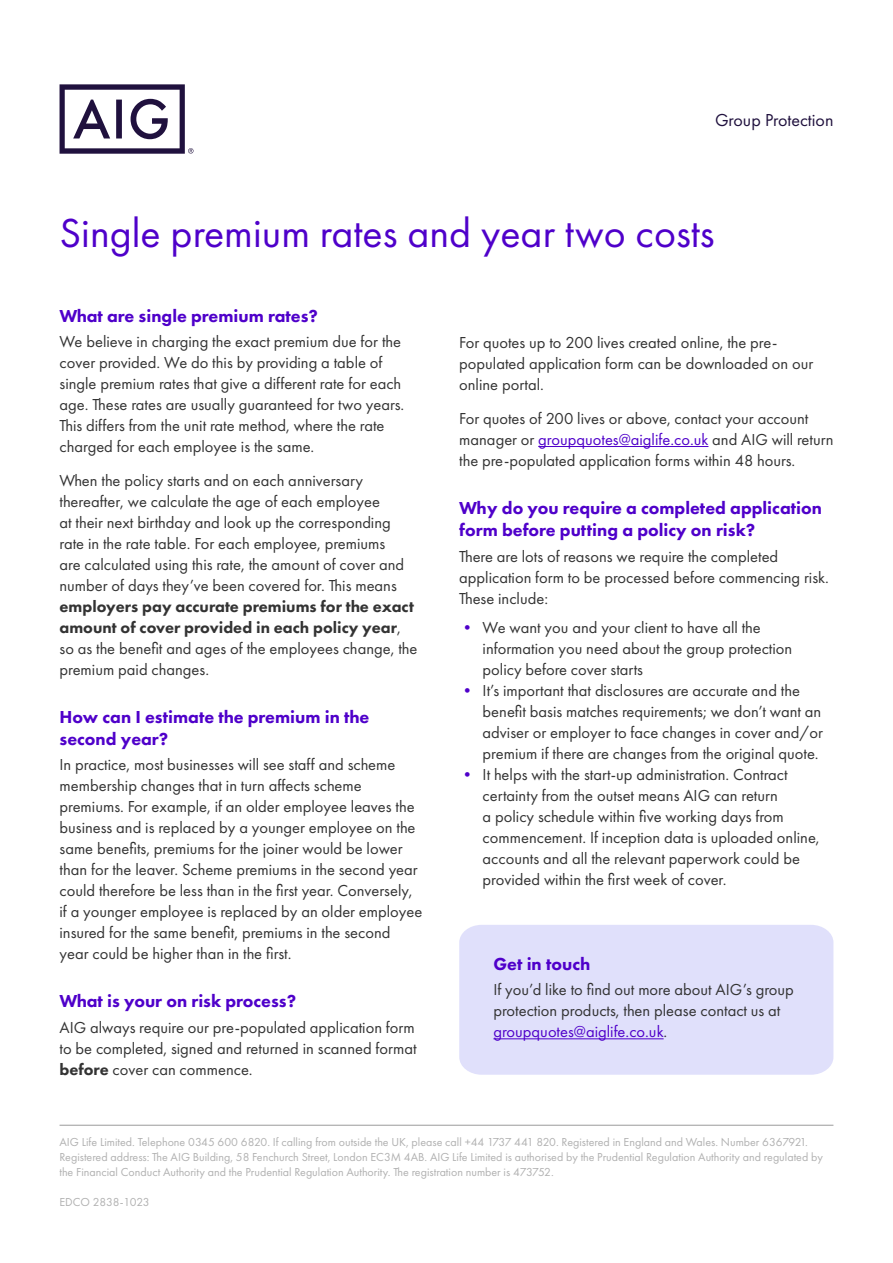
<style>
.page{position:relative;width:893px;height:1263px;background:#fff}
.page>*{position:absolute;margin:0;border:0;box-sizing:border-box;transform-origin:0 0}
.t1{font:42px "Futura PT";color:#4f00ca}
.t2{font:800 18px/22.5px "Futura PT";color:#4f00ca}
.t3{font:18px "Futura PT";color:#20113e}
.t4{font:16.5px/21px "Futura PT";color:#333}
.t5{font:800 16.5px/21px "Futura PT";color:#333}
.t6{font:12px/15px "Futura PT";color:#b1b1b1}
.s1{font-weight:400}
.s2{font-weight:800}
.s3{color:#4f00ca}
</style>
<div class="page">
<div style="left:459px;top:925px;width:374px;height:150px;background:#e0e0fb"></div>
<svg style="left:60px;top:84px;width:133px;height:70px"></svg>
<hr style="left:538px;top:446px;width:170px;height:1px;background:#4f00ca">
<hr style="left:60px;top:1125px;width:773px;height:1px;background:#333">
<hr style="left:493px;top:1038px;width:171px;height:1px;background:#4f00ca">
<p class="t3" style="left:715px;top:109px;width:120px">Group Protection</p>
<h1 class="t1" style="left:60px;top:208px;width:657px">Single premium rates and year two costs</h1>
<p class="t2" style="left:60px;top:304px;width:260px">What are single premium rates?</p>
<p class="t4" style="left:60px;top:331px;width:346px">We believe in charging the exact premium due for the cover provided. We do this by providing a table of single premium rates that give a different rate for each age. These rates are usually guaranteed for two years.<br>This differs from the unit rate method, where the rate charged for each employee is the same.</p>
<p class="t4" style="left:60px;top:470px;width:346px">When the policy starts and on each anniversary thereafter, we calculate the age of each employee<br>at their next birthday and look up the corresponding rate in the rate table. For each employee, premiums are calculated using this rate, the amount of cover and number of days they’ve been covered for. This means</p>
<p class="t5" style="left:60px;top:595px;width:359px">employers pay accurate premiums for the exact amount of cover provided in each policy year<span class="s1">, so as the benefit and ages of the employees change, the premium paid changes.</span></p>
<p class="t2" style="left:60px;top:705px;width:311px">How can I estimate the premium in the second year?</p>
<p class="t4" style="left:60px;top:754px;width:364px">In practice, most businesses will see staff and scheme membership changes that in turn affects scheme premiums. For example, if an older employee leaves the business and is replaced by a younger employee on the same benefits, premiums for the joiner would be lower than for the leaver. Scheme premiums in the second year could therefore be less than in the first year. Conversely, if a younger employee is replaced by an older employee insured for the same benefit, premiums in the second year could be higher than in the first.</p>
<p class="t2" style="left:60px;top:990px;width:238px">What is your on risk process?</p>
<p class="t4" style="left:60px;top:1017px;width:359px;text-align:justify">AIG always require our pre-populated application form to be completed, signed and returned in scanned format <span class="s2">before</span> cover can commence.</p>
<p class="t4" style="left:459px;top:332px;width:356px">For quotes up to 200 lives created online, the pre&shy;populated application form can be downloaded on our online portal.</p>
<p class="t4" style="left:459px;top:408px;width:376px">For quotes of 200 lives or above, contact your account manager or <span class="s3">groupquotes@aiglife.co.uk</span> and AIG will return the pre-populated application forms within 48 hours.</p>
<p class="t2" style="left:459px;top:496px;width:364px">Why do you require a completed application form before putting a policy on risk?</p>
<p class="t4" style="left:459px;top:545px;width:371px">There are lots of reasons we require the completed application form to be processed before commencing risk.<br>These include:</p>
<p class="t4" style="left:483px;top:617px;width:311px;text-indent:-23px"><span class="s3">•</span> We want you and your client to have all the information you need about the group protection policy before cover starts</p>
<p class="t4" style="left:483px;top:680px;width:342px;text-indent:-23px"><span class="s3">•</span> It’s important that disclosures are accurate and the benefit basis matches requirements; we don’t want an adviser or employer to face changes in cover and/or premium if there are changes from the original quote.</p>
<p class="t4" style="left:483px;top:764px;width:339px;text-indent:-23px"><span class="s3">•</span> It helps with the start-up administration. Contract certainty from the outset means AIG can return<br>a policy schedule within five working days from commencement. If inception data is uploaded online, accounts and all the relevant paperwork could be provided within the first week of cover.</p>
<p class="t2" style="left:493px;top:952px;width:98px">Get in touch</p>
<p class="t4" style="left:493px;top:979px;width:302px">If you’d like to find out more about AIG’s group protection products, then please contact us at <span class="s3">groupquotes@aiglife.co.uk</span>.</p>
<p class="t6" style="left:60px;top:1134px;width:765px">AIG Life Limited. Telephone 0345 600 6820. If calling from outside the UK, please call +44 1737 441 820. Registered in England and Wales. Number 6367921.<br>Registered address: The AIG Building, 58 Fenchurch Street, London EC3M 4AB. AIG Life Limited is authorised by the Prudential Regulation Authority and regulated by the Financial Conduct Authority and the Prudential Regulation Authority. The registration number is 473752.</p>
<p class="t6" style="left:60px;top:1194px;width:92px">EDCO 2838-1023</p>
</div>
